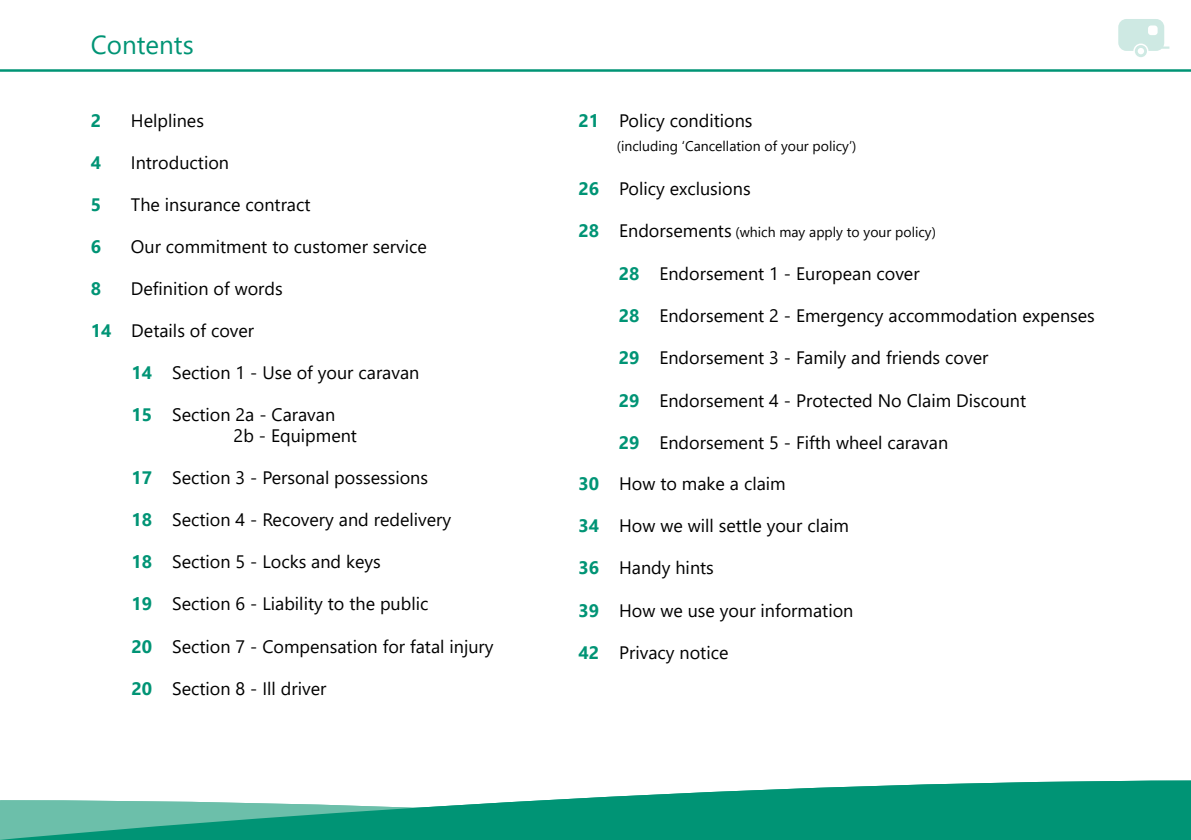
<style>
.page{position:relative;width:1191px;height:840px;background:#fff}
.page>*{position:absolute;margin:0;border:0;box-sizing:border-box;transform-origin:0 0}
.t1{font:26px "Segoe UI";color:#009475}
.t2{font:18px/21.6px "Segoe UI";color:#000}
.t3{font:700 18px "Segoe UI";color:#009475}
.t4{font:14px "Segoe UI";color:#000}
.s1{font-weight:700;color:#009475}
.s2{font-weight:700;font-size:18px;color:#009475}
.s3{font-size:18px}
</style>
<div class="page">
<svg style="left:1118px;top:19px;width:51px;height:38px"></svg>
<hr style="left:0;top:69px;width:1191px;height:2px;background:#009475">
<svg style="left:0;top:780px;width:1191px;height:59px;fill:#009475"></svg>
<h1 class="t1" style="left:91px;top:21px;width:105px">Contents</h1>
<p class="t3" style="left:91px;top:103px;width:12px">2</p>
<p class="t2" style="left:131px;top:108px;width:75px">Helplines</p>
<p class="t3" style="left:91px;top:145px;width:12px">4</p>
<p class="t2" style="left:131px;top:150px;width:100px">Introduction</p>
<p class="t3" style="left:91px;top:187px;width:12px">5</p>
<p class="t2" style="left:131px;top:192px;width:181px">The insurance contract</p>
<p class="t3" style="left:91px;top:229px;width:12px">6</p>
<p class="t2" style="left:131px;top:234px;width:297px">Our commitment to customer service</p>
<p class="t3" style="left:91px;top:271px;width:12px">8</p>
<p class="t2" style="left:131px;top:276px;width:153px">Definition of words</p>
<p class="t2" style="left:91px;top:318px;width:165px"><span class="s1">14</span> Details of cover</p>
<p class="t2" style="left:132px;top:359px;width:289px"><span class="s1">14</span> Section 1 - Use of your caravan</p>
<p class="t2" style="left:234px;top:401px;width:125px;text-indent:-102px"><span class="s1">15</span> Section 2a - Caravan<br>2b - Equipment</p>
<p class="t2" style="left:132px;top:465px;width:298px"><span class="s1">17</span> Section 3 - Personal possessions</p>
<p class="t2" style="left:132px;top:507px;width:321px"><span class="s1">18</span> Section 4 - Recovery and redelivery</p>
<p class="t2" style="left:132px;top:549px;width:251px"><span class="s1">18</span> Section 5 - Locks and keys</p>
<p class="t2" style="left:132px;top:591px;width:298px"><span class="s1">19</span> Section 6 - Liability to the public</p>
<p class="t2" style="left:132px;top:633px;width:363px"><span class="s1">20</span> Section 7 - Compensation for fatal injury</p>
<p class="t2" style="left:132px;top:675px;width:196px"><span class="s1">20</span> Section 8 - Ill driver</p>
<p class="t2" style="left:578px;top:108px;width:176px"><span class="s1">21</span> Policy conditions</p>
<p class="t4" style="left:617px;top:133px;width:241px">(including ‘Cancellation of your policy’)</p>
<p class="t2" style="left:578px;top:176px;width:174px"><span class="s1">26</span> Policy exclusions</p>
<p class="t4" style="left:578px;top:219px;width:359px"><span class="s2">28</span> <span class="s3">Endorsements</span> (which may apply to your policy)</p>
<p class="t2" style="left:619px;top:261px;width:302px"><span class="s1">28</span> Endorsement 1 - European cover</p>
<p class="t2" style="left:619px;top:303px;width:477px"><span class="s1">28</span> Endorsement 2 - Emergency accommodation expenses</p>
<p class="t2" style="left:619px;top:345px;width:371px"><span class="s1">29</span> Endorsement 3 - Family and friends cover</p>
<p class="t2" style="left:619px;top:387px;width:409px"><span class="s1">29</span> Endorsement 4 - Protected No Claim Discount</p>
<p class="t2" style="left:619px;top:429px;width:331px"><span class="s1">29</span> Endorsement 5 - Fifth wheel caravan</p>
<p class="t2" style="left:578px;top:471px;width:209px"><span class="s1">30</span> How to make a claim</p>
<p class="t2" style="left:578px;top:513px;width:272px"><span class="s1">34</span> How we will settle your claim</p>
<p class="t2" style="left:578px;top:555px;width:137px"><span class="s1">36</span> Handy hints</p>
<p class="t2" style="left:578px;top:597px;width:276px"><span class="s1">39</span> How we use your information</p>
<p class="t2" style="left:578px;top:639px;width:151px"><span class="s1">42</span> Privacy notice</p>
</div>
